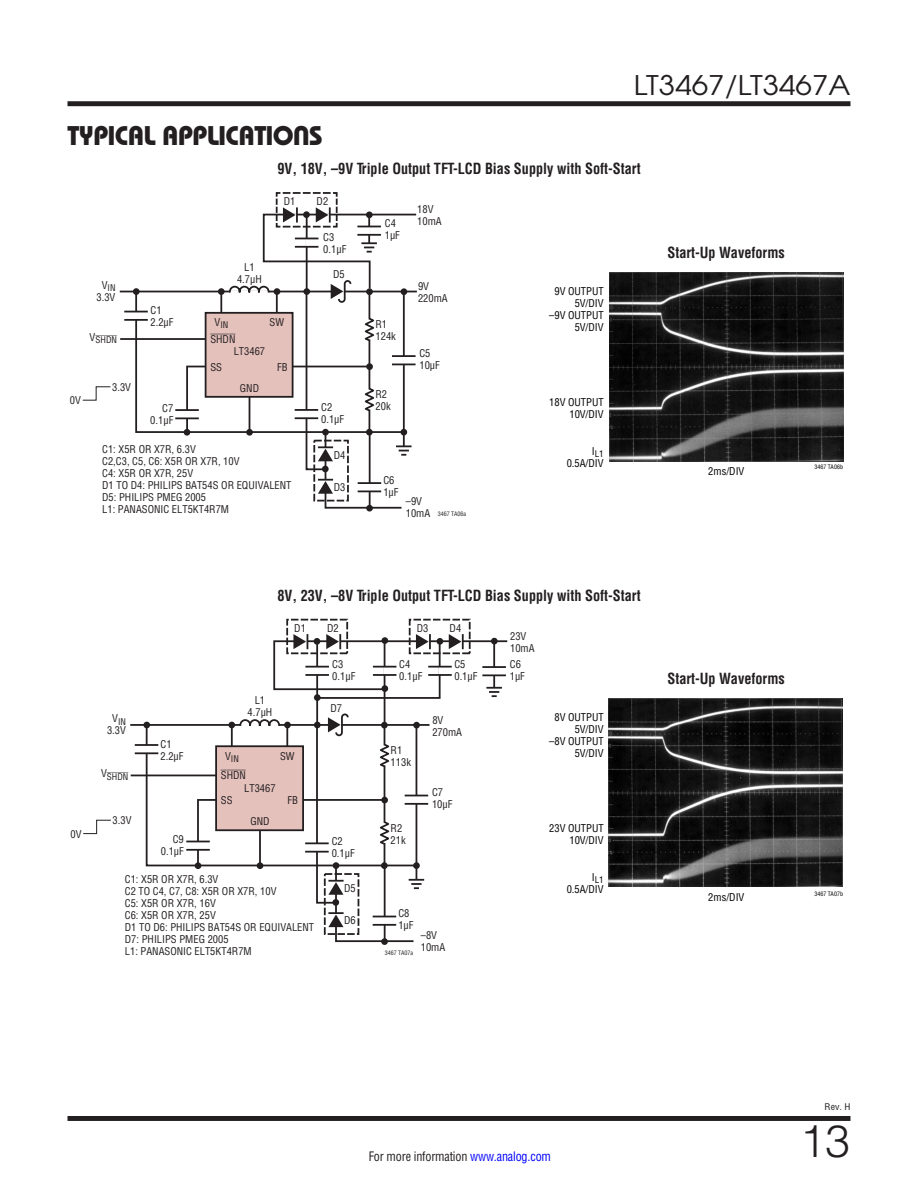
<style>
.page{position:relative;width:918px;height:1188px;background:#fff}
.page>*{position:absolute;margin:0;border:0;box-sizing:border-box;transform-origin:0 0}
.t1{font:300 45px "Linear Helvetica";color:#231f20}
.t2{font:27px "Linear Bauhaus";letter-spacing:-.02em;color:#231f20}
.t3{font:27px "Linear Avant Garde";color:#231f20;scale:1.1 1}
.t4{font:700 15px "Linear Helv Cond";color:#231f20;scale:.95 1}
.t5{font:12.75px "Linear Helv Cond";letter-spacing:-.015em;color:#231f20;scale:.95 1}
.t6{font:10.5px/12px "Linear Helv Cond";color:#231f20}
.t7{font:10.5px/12px "Linear Helv Cond";color:#000;text-align:right}
.t8{font:10.5px "Linear Helv Cond Ovr";color:#231f20}
.t9{font:9px "Linear Helv Cond";color:#231f20}
.t10{font:9px "Linear Helv Cond Ovr";color:#231f20}
.t11{font:9px "Linear Helv Cond";color:#000}
.t12{font:9px "Linear Helv Cond";color:#231f20;scale:1.1 1}
.t13{font:6px "Linear Helv Cond";color:#231f20}
.t14{font:6px "Linear Helv Cond";color:#000}
.s1{color:#00f}
</style>
<div class="page">
<div style="left:68px;top:1116px;width:782px;height:5px;background:#231f20"></div>
<div style="left:68px;top:101px;width:782px;height:5px;background:#231f20"></div>
<hr style="left:120px;top:291px;width:297px;height:1px;background:#231f20">
<hr style="left:120px;top:338px;width:86px;height:2px;background:#231f20">
<svg style="left:82px;top:386px;width:29px;height:15px"></svg>
<svg style="left:124px;top:192px;width:293px;height:318px"></svg>
<hr style="left:295px;top:409px;width:23px;height:2px;background:#231f20">
<hr style="left:295px;top:417px;width:23px;height:2px;background:#231f20">
<img style="left:609px;top:272px;width:234px;height:189px">
<img style="left:609px;top:698px;width:234px;height:189px">
<hr style="left:130px;top:724px;width:300px;height:2px;background:#231f20">
<hr style="left:135px;top:744px;width:23px;height:2px;background:#231f20">
<hr style="left:135px;top:752px;width:23px;height:2px;background:#231f20">
<div style="left:143px;top:722px;width:7px;height:6px;background:#231f20;border-radius:50%"></div>
<div style="left:314px;top:694px;width:7px;height:7px;background:#646162;border-radius:50%"></div>
<div style="left:381px;top:938px;width:7px;height:7px;background:#231f20;border-radius:50%"></div>
<svg style="left:83px;top:819px;width:28px;height:15px"></svg>
<hr style="left:384px;top:641px;width:1px;height:84px;background:#231f20">
<hr style="left:316px;top:641px;width:2px;height:84px;background:#231f20">
<div style="left:286px;top:619px;width:62px;height:35px;border:2px dashed #231f20"></div>
<svg style="left:273px;top:634px;width:235px;height:66px"></svg>
<hr style="left:428px;top:666px;width:24px;height:2px;background:#231f20">
<hr style="left:428px;top:674px;width:24px;height:2px;background:#231f20">
<div style="left:409px;top:619px;width:62px;height:35px;border:2px dashed #231f20"></div>
<svg style="left:145px;top:713px;width:283px;height:230px"></svg>
<hr style="left:305px;top:842px;width:24px;height:2px;background:#231f20">
<hr style="left:305px;top:851px;width:24px;height:2px;background:#231f20">
<hr style="left:131px;top:775px;width:85px;height:1px;background:#231f20">
<h2 class="t3" style="left:634px;top:68px;width:198px">LT3467/LT3467A</h2>
<h2 class="t2" style="left:68px;top:119px;width:257px">TYPICAL APPLICATIONS</h2>
<h3 class="t4" style="left:277px;top:159px;width:384px">9V, 18V, –9V Triple Output TFT-LCD Bias Supply with Soft-Start</h3>
<p class="t6" style="left:284px;top:195px;width:13px">D1</p>
<p class="t6" style="left:70px;top:395px;width:13px">0V</p>
<p class="t9" style="left:102px;top:282px;width:15px"><sup>V</sup>IN</p>
<p class="t6" style="left:97px;top:291px;width:20px">3.3V</p>
<p class="t6" style="left:237px;top:261px;width:26px;text-align:center">L1<br>4.7µH</p>
<p class="t6" style="left:151px;top:304px;width:25px">C1<br>2.2µF</p>
<p class="t9" style="left:215px;top:319px;width:15px"><sup>V</sup>IN</p>
<p class="t6" style="left:270px;top:316px;width:16px">SW</p>
<p class="t6" style="left:277px;top:361px;width:12px">FB</p>
<p class="t10" style="left:90px;top:334px;width:29px"><sup>V</sup>SHDN</p>
<p class="t8" style="left:210px;top:333px;width:27px">SHDN</p>
<p class="t6" style="left:112px;top:381px;width:20px">3.3V</p>
<p class="t6" style="left:234px;top:345px;width:33px">LT3467</p>
<p class="t6" style="left:210px;top:361px;width:13px">SS</p>
<p class="t6" style="left:240px;top:382px;width:21px">GND</p>
<p class="t6" style="left:150px;top:402px;width:25px;text-align:right">C7<br>0.1µF</p>
<p class="t6" style="left:102px;top:443px;width:191px">C1: X5R OR X7R, 6.3V<br>C2,C3, C5, C6: X5R OR X7R, 10V<br>C4: X5R OR X7R, 25V<br>D1 TO D4: PHILIPS BAT54S OR EQUIVALENT<br>D5: PHILIPS PMEG 2005<br>L1: PANASONIC ELT5KT4R7M</p>
<p class="t6" style="left:317px;top:195px;width:13px">D2</p>
<p class="t6" style="left:323px;top:231px;width:25px">C3<br>0.1µF</p>
<p class="t6" style="left:333px;top:268px;width:13px">D5</p>
<p class="t6" style="left:321px;top:402px;width:25px">C2<br>0.1µF</p>
<p class="t6" style="left:334px;top:449px;width:13px">D4</p>
<p class="t6" style="left:334px;top:481px;width:13px">D3</p>
<p class="t6" style="left:385px;top:218px;width:17px">C4<br>1µF</p>
<p class="t6" style="left:376px;top:318px;width:22px">R1<br>124k</p>
<p class="t6" style="left:376px;top:388px;width:17px">R2<br>20k</p>
<p class="t6" style="left:417px;top:203px;width:26px">18V<br>10mA</p>
<p class="t6" style="left:418px;top:280px;width:31px">9V<br>220mA</p>
<p class="t6" style="left:419px;top:347px;width:22px">C5<br>10µF</p>
<p class="t6" style="left:383px;top:474px;width:17px">C6<br>1µF</p>
<p class="t6" style="left:406px;top:495px;width:26px">–9V<br>10mA</p>
<p class="t13" style="left:438px;top:510px;width:30px">3467 TA06a</p>
<p class="t7" style="left:554px;top:285px;width:51px">9V OUTPUT<br>5V/DIV</p>
<p class="t7" style="left:549px;top:309px;width:56px">–9V OUTPUT<br>5V/DIV</p>
<p class="t7" style="left:549px;top:396px;width:56px">18V OUTPUT<br>10V/DIV</p>
<p class="t11" style="left:592px;top:448px;width:13px"><sup>I</sup>L1</p>
<p class="t7" style="left:567px;top:457px;width:39px">0.5A/DIV</p>
<h3 class="t4" style="left:667px;top:243px;width:125px">Start-Up Waveforms</h3>
<p class="t7" style="left:708px;top:465px;width:38px">2ms/DIV</p>
<p class="t14" style="left:814px;top:464px;width:30px">3467 TA06b</p>
<p class="t6" style="left:70px;top:828px;width:13px">0V</p>
<h3 class="t4" style="left:277px;top:586px;width:384px">8V, 23V, –8V Triple Output TFT-LCD Bias Supply with Soft-Start</h3>
<p class="t9" style="left:112px;top:716px;width:15px"><sup>V</sup>IN</p>
<p class="t6" style="left:107px;top:725px;width:20px">3.3V</p>
<p class="t6" style="left:294px;top:622px;width:13px">D1</p>
<p class="t6" style="left:248px;top:694px;width:26px;text-align:center">L1<br>4.7µH</p>
<p class="t6" style="left:161px;top:738px;width:25px">C1<br>2.2µF</p>
<p class="t9" style="left:225px;top:753px;width:15px"><sup>V</sup>IN</p>
<p class="t6" style="left:280px;top:750px;width:16px">SW</p>
<p class="t6" style="left:221px;top:794px;width:13px">SS</p>
<p class="t6" style="left:287px;top:794px;width:12px">FB</p>
<p class="t10" style="left:101px;top:771px;width:29px"><sup>V</sup>SHDN</p>
<p class="t8" style="left:221px;top:769px;width:27px">SHDN</p>
<p class="t6" style="left:244px;top:782px;width:33px">LT3467</p>
<p class="t6" style="left:113px;top:814px;width:20px">3.3V</p>
<p class="t6" style="left:161px;top:833px;width:25px;text-align:right">C9<br>0.1µF</p>
<p class="t6" style="left:250px;top:815px;width:21px">GND</p>
<p class="t6" style="left:125px;top:873px;width:191px">C1: X5R OR X7R, 6.3V<br>C2 TO C4, C7, C8: X5R OR X7R, 10V<br>C5: X5R OR X7R, 16V<br>C6: X5R OR X7R, 25V<br>D1 TO D6: PHILIPS BAT54S OR EQUIVALENT<br>D7: PHILIPS PMEG 2005<br>L1: PANASONIC ELT5KT4R7M</p>
<p class="t6" style="left:327px;top:622px;width:13px">D2</p>
<p class="t6" style="left:332px;top:658px;width:25px">C3<br>0.1µF</p>
<p class="t6" style="left:399px;top:658px;width:25px">C4<br>0.1µF</p>
<p class="t6" style="left:454px;top:658px;width:25px">C5<br>0.1µF</p>
<p class="t6" style="left:417px;top:622px;width:13px">D3</p>
<p class="t6" style="left:450px;top:622px;width:13px">D4</p>
<p class="t6" style="left:330px;top:702px;width:13px">D7</p>
<p class="t6" style="left:332px;top:835px;width:25px">C2<br>0.1µF</p>
<p class="t6" style="left:344px;top:882px;width:13px">D5</p>
<p class="t6" style="left:344px;top:914px;width:13px">D6</p>
<p class="t6" style="left:391px;top:744px;width:22px">R1<br>113k</p>
<p class="t6" style="left:391px;top:822px;width:17px">R2<br>21k</p>
<p class="t6" style="left:432px;top:714px;width:31px">8V<br>270mA</p>
<p class="t6" style="left:432px;top:787px;width:22px">C7<br>10µF</p>
<p class="t6" style="left:398px;top:908px;width:17px">C8<br>1µF</p>
<p class="t6" style="left:421px;top:929px;width:26px">–8V<br>10mA</p>
<p class="t13" style="left:385px;top:949px;width:30px">3467 TA07a</p>
<p class="t6" style="left:510px;top:630px;width:26px">23V<br>10mA</p>
<p class="t6" style="left:510px;top:658px;width:17px">C6<br>1µF</p>
<p class="t7" style="left:554px;top:711px;width:51px">8V OUTPUT<br>5V/DIV</p>
<p class="t7" style="left:549px;top:735px;width:56px">–8V OUTPUT<br>5V/DIV</p>
<p class="t7" style="left:549px;top:822px;width:56px">23V OUTPUT<br>10V/DIV</p>
<p class="t11" style="left:592px;top:874px;width:13px"><sup>I</sup>L1</p>
<p class="t7" style="left:567px;top:883px;width:39px">0.5A/DIV</p>
<h3 class="t4" style="left:667px;top:669px;width:125px">Start-Up Waveforms</h3>
<p class="t7" style="left:708px;top:892px;width:38px">2ms/DIV</p>
<p class="t14" style="left:814px;top:890px;width:30px">3467 TA07b</p>
<p class="t5" style="left:369px;top:1148px;width:193px">For more information <span class="s1">www.analog.com</span></p>
<p class="t12" style="left:825px;top:1102px;width:25px">Rev. H</p>
<h1 class="t1" style="left:800px;top:1113px;width:52px">13</h1>
</div>
